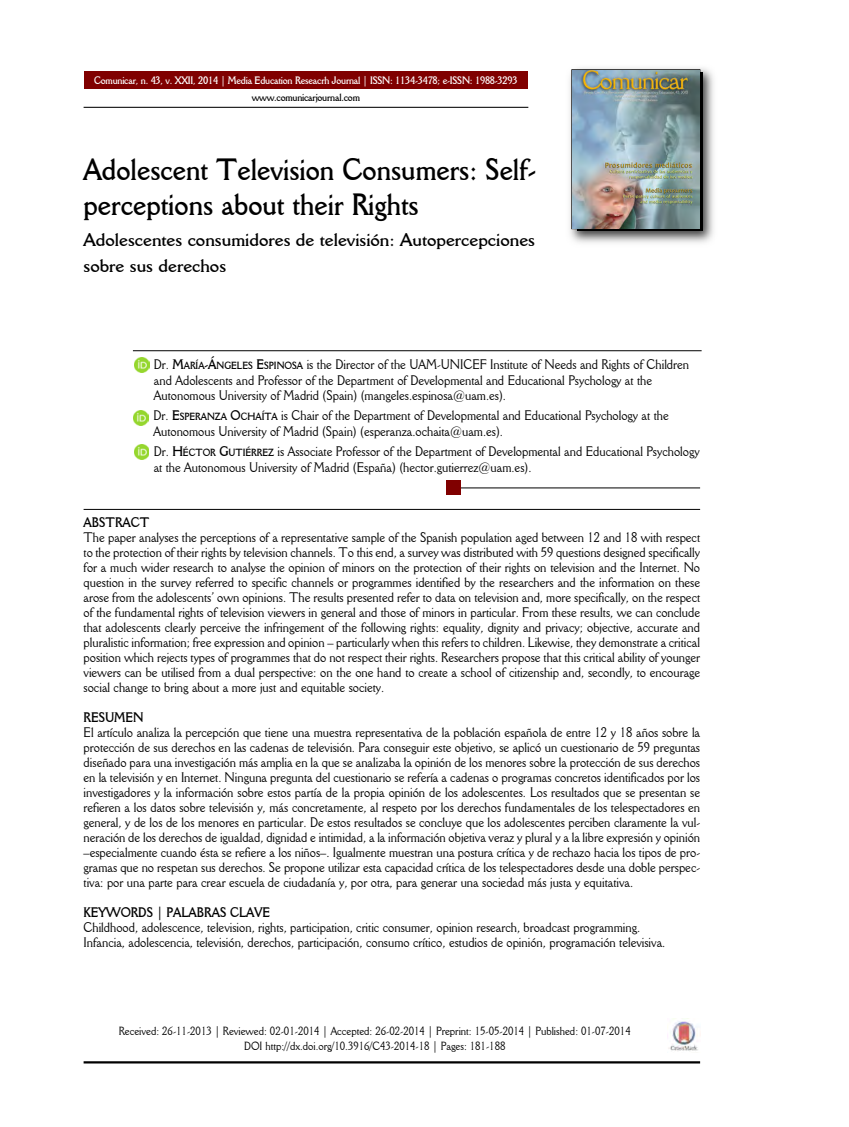
<style>
.page{position:relative;width:849px;height:1127px;background:#fff}
.page>*{position:absolute;margin:0;border:0;box-sizing:border-box;transform-origin:0 0}
.t1{font:700 30px/34.5px "Della Robbia BT";color:#000;scale:.9 1}
.t2{font:700 18px/26px "Della Robbia BT";color:#000}
.t3{font:13.5px/15px "Della Robbia BT";color:#000;scale:.9 1}
.t4{font:700 13.5px "Della Robbia BT";color:#000;scale:.9 1}
.t5{font:11.55px/15px "Della Robbia BT";color:#000;text-align:center;scale:.9 1}
.t6{font:700 10.5px "Della Robbia BT";letter-spacing:-.02em;color:#fff;scale:.9 1}
.t7{font:700 10.5px "Della Robbia BT";letter-spacing:-.02em;color:#000;scale:.9 1}
.s1{font-weight:700}
.s2{font-weight:700;font-size:10.2px}
</style>
<div class="page">
<svg style="left:83px;top:106px;width:446px;height:2px"></svg>
<div style="left:84px;top:71px;width:444px;height:17px;background:#800000"></div>
<img style="left:569px;top:68px;width:145px;height:175px">
<img style="left:577px;top:73px;width:125px;height:157px">
<img style="left:572px;top:70px;width:128px;height:158px">
<svg style="left:132px;top:350px;width:570px;height:1px"></svg>
<svg style="left:83px;top:508px;width:618px;height:2px"></svg>
<svg style="left:461px;top:487px;width:240px;height:1px"></svg>
<img style="left:668px;top:1018px;width:30px;height:33px">
<hr style="left:84px;top:1061px;width:616px;height:2px;background:#000">
<div style="left:446px;top:481px;width:15px;height:14px;background:#800000"></div>
<svg style="left:138px;top:360px;width:12px;height:13px"></svg>
<img style="left:134px;top:357px;width:15px;height:15px">
<svg style="left:133px;top:413px;width:12px;height:13px"></svg>
<img style="left:134px;top:410px;width:15px;height:15px">
<img style="left:134px;top:444px;width:15px;height:15px">
<p class="t6" style="left:94px;top:74px;width:472px">Comunicar, n. 43, v. XXII, 2014 | Media Education Reseacrh Journal | ISSN: 1134-3478; e-ISSN: 1988-3293</p>
<p class="t7" style="left:252px;top:91px;width:122px">www.comunicarjournal.com</p>
<h1 class="t1" style="left:84px;top:152px;width:504px">Adolescent Television Consumers: Self&shy;perceptions about their Rights</h1>
<h2 class="t2" style="left:84px;top:227px;width:453px">Adolescentes consumidores de televisión: Autopercepciones sobre sus derechos</h2>
<p class="t3" style="left:154px;top:356px;width:596px;line-height:15.8px">Dr. <span class="s1">M</span><span class="s2">ARÍA</span><span class="s1">-Á</span><span class="s2">NGELES</span> <span class="s1">E</span><span class="s2">SPINOSA</span> is the Director of the UAM-UNICEF Institute of Needs and Rights of Children and Adolescents and Professor of the Department of Developmental and Educational Psychology at the<br>Autonomous University of Madrid (Spain) (mangeles.espinosa@uam.es).</p>
<p class="t3" style="left:153px;top:407px;width:574px;line-height:15.8px">Dr. <span class="s1">E</span><span class="s2">SPERANZA</span> <span class="s1">O</span><span class="s2">CHAÍTA</span> is Chair of the Department of Developmental and Educational Psychology at the<br>Autonomous University of Madrid (Spain) (esperanza.ochaita@uam.es).</p>
<p class="t3" style="left:154px;top:443px;width:608px;line-height:15.8px">Dr. <span class="s1">H</span><span class="s2">ÉCTOR</span> <span class="s1">G</span><span class="s2">UTIÉRREZ</span> is Associate Professor of the Department of Developmental and Educational Psychology at the Autonomous University of Madrid (España) (hector.gutierrez@uam.es).</p>
<p class="t4" style="left:84px;top:514px;width:75px">ABSTRACT</p>
<p class="t3" style="left:84px;top:530px;width:687px;text-align:justify">The paper analyses the perceptions of a representative sample of the Spanish population aged between 12 and 18 with respect to the protection of their rights by television channels. To this end, a survey was distributed with 59 questions designed specifically for a much wider research to analyse the opinion of minors on the protection of their rights on television and the Internet. No question in the survey referred to specific channels or programmes identified by the researchers and the information on these arose from the adolescents’ own opinions. The results presented refer to data on television and, more specifically, on the respect of the fundamental rights of television viewers in general and those of minors in particular. From these results, we can conclude that adolescents clearly perceive the infringement of the following rights: equality, dignity and privacy; objective, accurate and pluralistic information; free expression and opinion – particularly when this refers to children. Likewise, they demonstrate a critical position which rejects types of programmes that do not respect their rights. Researchers propose that this critical ability of younger viewers can be utilised from a dual perspective: on the one hand to create a school of citizenship and, secondly, to encourage social change to bring about a more just and equitable society.</p>
<p class="t4" style="left:84px;top:709px;width:68px">RESUMEN</p>
<p class="t3" style="left:84px;top:725px;width:687px;text-align:justify">El artículo analiza la percepción que tiene una muestra representativa de la población española de entre 12 y 18 años sobre la protección de sus derechos en las cadenas de televisión. Para conseguir este objetivo, se aplicó un cuestionario de 59 preguntas diseñado para una investigación más amplia en la que se analizaba la opinión de los menores sobre la protección de sus derechos en la televisión y en Internet. Ninguna pregunta del cuestionario se refería a cadenas o programas concretos identificados por los investigadores y la información sobre estos partía de la propia opinión de los adolescentes. Los resultados que se presentan se refieren a los datos sobre televisión y, más concretamente, al respeto por los derechos fundamentales de los telespectadores en general, y de los de los menores en particular. De estos resultados se concluye que los adolescentes perciben claramente la vul&shy;neración de los derechos de igualdad, dignidad e intimidad, a la información objetiva veraz y plural y a la libre expresión y opinión –especialmente cuando ésta se refiere a los niños–. Igualmente muestran una postura crítica y de rechazo hacia los tipos de pro&shy;gramas que no respetan sus derechos. Se propone utilizar esta capacidad crítica de los telespectadores desde una doble perspec&shy;tiva: por una parte para crear escuela de ciudadanía y, por otra, para generar una sociedad más justa y equitativa.</p>
<p class="t4" style="left:84px;top:904px;width:209px">KEYWORDS | PALABRAS CLAVE</p>
<p class="t3" style="left:84px;top:920px;width:648px">Childhood, adolescence, television, rights, participation, critic consumer, opinion research, broadcast programming.<br>Infancia, adolescencia, televisión, derechos, participación, consumo crítico, estudios de opinión, programación televisiva.</p>
<p class="t5" style="left:119px;top:1023px;width:570px">Received: 26-11-2013 | Reviewed: 02-01-2014 | Accepted: 26-02-2014 | Preprint: 15-05-2014 | Published: 01-07-2014<br>DOI http://dx.doi.org/10.3916/C43-2014-18 | Pages: 181-188</p>
</div>
